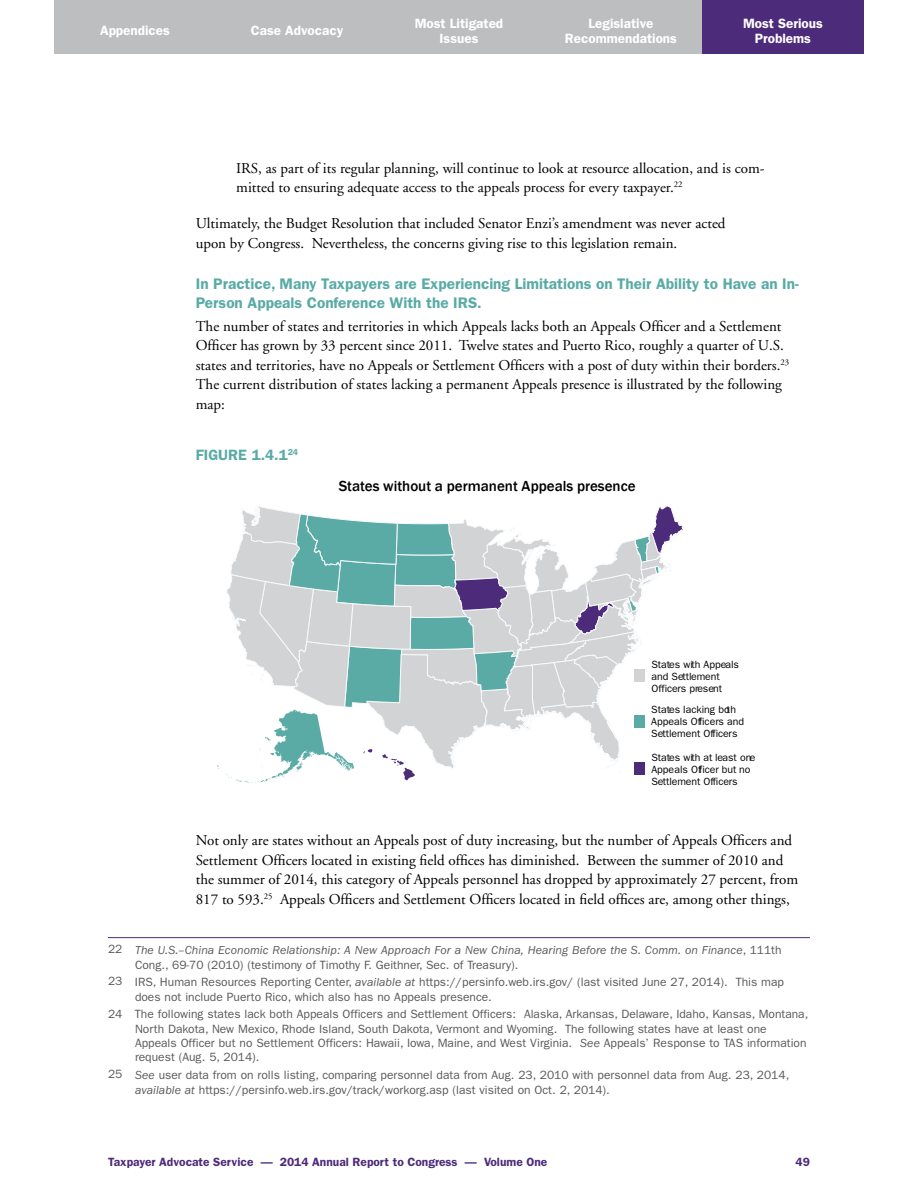
<style>
.page{position:relative;width:918px;height:1188px;background:#fff}
.page>*{position:absolute;margin:0;border:0;box-sizing:border-box;transform-origin:0 0}
.Subhead_2{font:600 15.3px/18.8px "Franklin Gothic";color:#59aba6}
.Body_Text{font:15px/19.5px "Adobe Garamond";color:#000}
.t1{font:500 15px "Franklin Gothic";color:#000}
.Table_Figure_Title{font:600 15px "Franklin Gothic";color:#59aba6}
.t2{font:600 13.5px/15px "Franklin Gothic";color:#fff;text-align:center}
.IGNORE_Footnote{font:12px/14.4px "Franklin Gothic";color:#58595b}
.IGNORE_Footnote-2{font:italic 12px/14.4px "Franklin Gothic";letter-spacing:.01em;color:#58595b}
.t3{font:600 12px "Franklin Gothic";color:#4d2b7b}
.t4{font:10.5px/12px "Franklin Gothic";color:#000}
.s1{font-style:normal}
.s2{font-style:italic}
</style>
<div class="page">
<div style="left:702px;top:0;width:162px;height:54px;background:#4d2b7b"></div>
<div style="left:540px;top:0;width:162px;height:54px;background:#bcbec0"></div>
<div style="left:378px;top:0;width:162px;height:54px;background:#bcbec0"></div>
<div style="left:54px;top:0;width:162px;height:54px;background:#bcbec0"></div>
<div style="left:216px;top:0;width:162px;height:54px;background:#bcbec0"></div>
<svg style="left:217px;top:506px;width:466px;height:277px"></svg>
<hr style="left:108px;top:937px;width:702px;height:1px;background:#4d2b7b">
<p class="t2" style="left:100px;top:23px;width:71px">Appendices</p>
<p class="t2" style="left:251px;top:23px;width:94px">Case Advocacy</p>
<p class="t2" style="left:415px;top:16px;width:90px">Most Litigated<br>Issues</p>
<p class="t2" style="left:565px;top:16px;width:114px">Legislative<br>Recommendations</p>
<p class="t2" style="left:743px;top:16px;width:81px">Most Serious<br>Problems</p>
<p class="Body_Text" style="left:236px;top:159px;width:530px">IRS, as part of its regular planning, will continue to look at resource allocation, and is com&shy;mitted to ensuring adequate access to the appeals process for every taxpayer.<sup>22</sup></p>
<p class="Body_Text" style="left:196px;top:214px;width:531px">Ultimately, the Budget Resolution that included Senator Enzi’s amendment was never acted upon by Congress. Nevertheless, the concerns giving rise to this legislation remain.</p>
<p class="Subhead_2" style="left:196px;top:275px;width:605px">In Practice, Many Taxpayers are Experiencing Limitations on Their Ability to Have an In-<br>Person Appeals Conference With the IRS.</p>
<p class="Body_Text" style="left:196px;top:317px;width:595px">The number of states and territories in which Appeals lacks both an Appeals Officer and a Settlement Officer has grown by 33 percent since 2011. Twelve states and Puerto Rico, roughly a quarter of U.S. states and territories, have no Appeals or Settlement Officers with a post of duty within their borders.<sup>23<br></sup>The current distribution of states lacking a permanent Appeals presence is illustrated by the following map:</p>
<p class="Table_Figure_Title" style="left:196px;top:446px;width:104px">FIGURE 1.4.1<sup>24</sup></p>
<p class="t1" style="left:339px;top:477px;width:298px">States without a permanent Appeals presence</p>
<p class="t4" style="left:651px;top:658px;width:89px">States with Appeals and Settlement<br>Officers present</p>
<p class="t4" style="left:651px;top:704px;width:94px">States lacking both<br>Appeals Officers and<br>Settlement Officers</p>
<p class="t4" style="left:651px;top:751px;width:106px">States with at least one<br>Appeals Officer but no<br>Settlement Officers</p>
<p class="Body_Text" style="left:196px;top:831px;width:604px">Not only are states without an Appeals post of duty increasing, but the number of Appeals Officers and Settlement Officers located in existing field offices has diminished. Between the summer of 2010 and the summer of 2014, this category of Appeals personnel has dropped by approximately 27 percent, from 817 to 593.<sup>25</sup> Appeals Officers and Settlement Officers located in field offices are, among other things,</p>
<p class="IGNORE_Footnote-2" style="left:135px;top:943px;width:648px;text-indent:-27px"><span class="s1">22</span> The U.S.–China Economic Relationship: A New Approach For a New China, Hearing Before the S. Comm. on Finance<span class="s1">, 111th<br>Cong., 69-70 (2010) (testimony of Timothy F. Geithner, Sec. of Treasury).</span></p>
<p class="IGNORE_Footnote" style="left:135px;top:975px;width:651px;text-indent:-27px">23 IRS, Human Resources Reporting Center, <span class="s2">available at</span> https://persinfo.web.irs.gov/ (last visited June 27, 2014). This map does not include Puerto Rico, which also has no Appeals presence.</p>
<p class="IGNORE_Footnote" style="left:135px;top:1007px;width:675px;text-indent:-27px">24 The following states lack both Appeals Officers and Settlement Officers: Alaska, Arkansas, Delaware, Idaho, Kansas, Montana, North Dakota, New Mexico, Rhode Island, South Dakota, Vermont and Wyoming. The following states have at least one Appeals Officer but no Settlement Officers: Hawaii, Iowa, Maine, and West Virginia. <span class="s2">See</span> Appeals’ Response to TAS information request (Aug. 5, 2014).</p>
<p class="IGNORE_Footnote" style="left:135px;top:1068px;width:656px;text-indent:-27px">25 <span class="s2">See</span> user data from on rolls listing, comparing personnel data from Aug. 23, 2010 with personnel data from Aug. 23, 2014, <span class="s2">available at</span> https://persinfo.web.irs.gov/track/workorg.asp (last visited on Oct. 2, 2014).</p>
<p class="t3" style="left:108px;top:1154px;width:441px">Taxpayer Advocate Service — 2014 Annual Report to Congress — Volume One</p>
<p class="t3" style="left:796px;top:1154px;width:16px">49</p>
</div>
